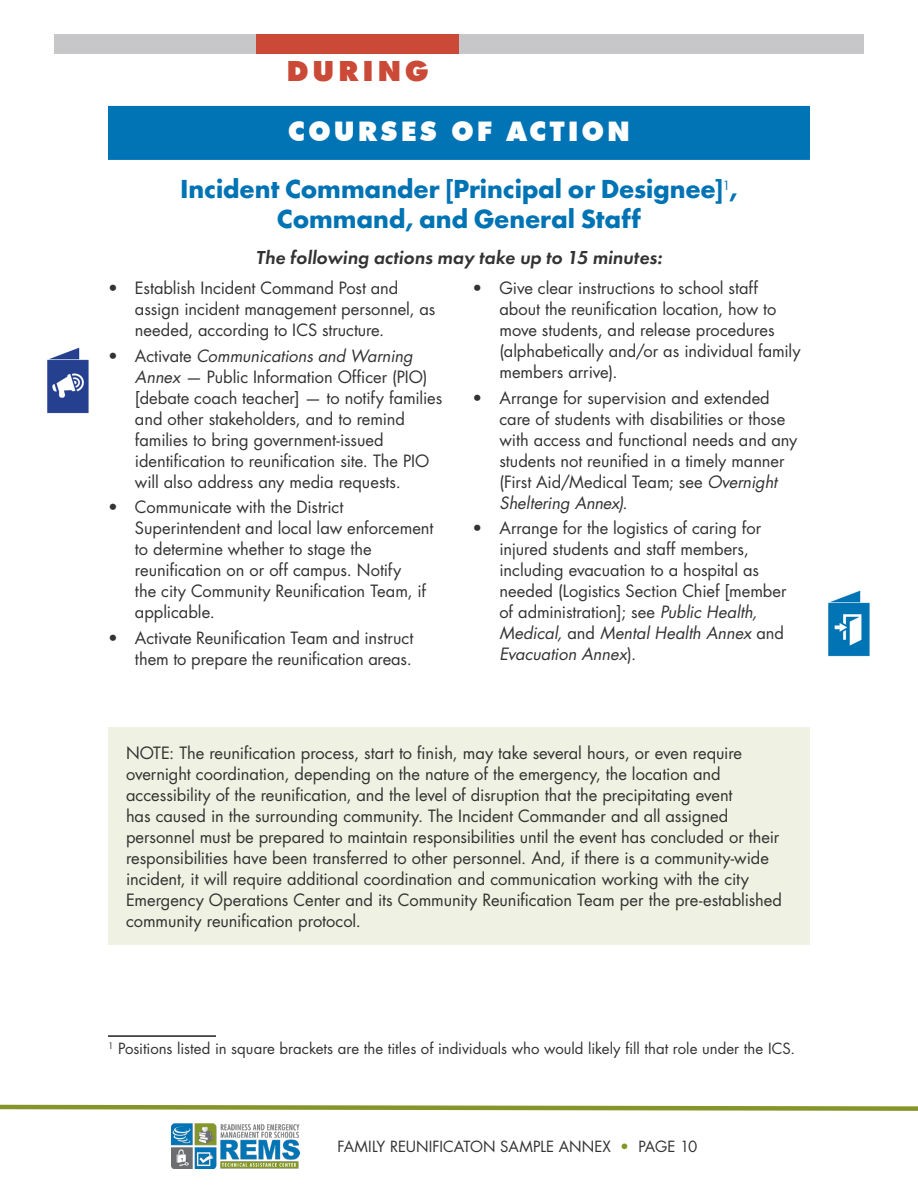
<style>
.page{position:relative;width:918px;height:1188px;background:#fff}
.page>*{position:absolute;margin:0;border:0;box-sizing:border-box;transform-origin:0 0}
.t1{font:800 30px "Futura PT";letter-spacing:.115em;color:#cb4a37}
.t2{font:900 27px "Futura BT";letter-spacing:.105em;color:#fff}
.t3{font:700 24px/30px "Futura Std";letter-spacing:.005em;color:#0073b4;text-align:center}
.t4{font:italic 600 19.5px "Futura PT";letter-spacing:.005em;color:#323332}
.t5{font:16.5px/21px "Futura Std";letter-spacing:-.005em;color:#323332}
.t6{font:15px "Futura Std";color:#323332}
.s1{font-style:italic}
.s2{color:#859529}
</style>
<div class="page">
<div style="left:54px;top:35px;width:202px;height:19px;background:#c7c7c9"></div>
<div style="left:459px;top:35px;width:203px;height:19px;background:#c7c7c9"></div>
<div style="left:662px;top:35px;width:202px;height:19px;background:#c7c7c9"></div>
<div style="left:256px;top:35px;width:203px;height:19px;background:#cb4a37"></div>
<img style="left:171px;top:1124px;width:129px;height:45px">
<svg style="left:0;top:1105px;width:918px;height:6px;background:#a3af5f"></svg>
<div style="left:108px;top:106px;width:702px;height:54px;background:#0074b4"></div>
<hr style="left:108px;top:1035px;width:108px;height:2px;background:#231f20">
<img style="left:47px;top:348px;width:42px;height:66px">
<img style="left:828px;top:590px;width:42px;height:66px">
<div style="left:108px;top:728px;width:702px;height:217px;background:#eff1e2"></div>
<h1 class="t1" style="left:287px;top:52px;width:144px">DURING</h1>
<h3 class="t2" style="left:288px;top:115px;width:344px">COURSES OF ACTION</h3>
<h4 class="t3" style="left:181px;top:174px;width:558px">Incident Commander [Principal or Designee]<sup>1</sup>,<br>Command, and General Staff</h4>
<p class="t4" style="left:256px;top:245px;width:408px">The following actions may take up to 15 minutes:</p>
<p class="t5" style="left:135px;top:278px;width:302px;text-indent:-27px">• Establish Incident Command Post and assign incident management personnel, as needed, according to ICS structure.</p>
<p class="t5" style="left:135px;top:345px;width:309px;text-indent:-27px">• Activate <span class="s1">Communications and Warning Annex —</span> Public Information Officer (PIO) [debate coach teacher] — to notify families and other stakeholders, and to remind families to bring government-issued identification to reunification site. The PIO will also address any media requests.</p>
<p class="t5" style="left:135px;top:497px;width:300px;text-indent:-27px">• Communicate with the District Superintendent and local law enforcement to determine whether to stage the reunification on or off campus. Notify<br>the city Community Reunification Team, if applicable.</p>
<p class="t5" style="left:108px;top:627px;width:307px;text-align:right">• Activate Reunification Team and instruct them to prepare the reunification areas.</p>
<p class="t5" style="left:499px;top:278px;width:303px;text-indent:-27px">• Give clear instructions to school staff about the reunification location, how to move students, and release procedures (alphabetically and/or as individual family members arrive).</p>
<p class="t5" style="left:499px;top:387px;width:299px;text-indent:-27px">• Arrange for supervision and extended care of students with disabilities or those with access and functional needs and any students not reunified in a timely manner (First Aid/Medical Team; see <span class="s1">Overnight Sheltering Annex)</span>.</p>
<p class="t5" style="left:499px;top:518px;width:289px;text-indent:-27px">• Arrange for the logistics of caring for injured students and staff members, including evacuation to a hospital as needed (Logistics Section Chief [member of administration]; see <span class="s1">Public Health, Medical,</span> and <span class="s1">Mental Health Annex</span> and <span class="s1">Evacuation Annex</span>).</p>
<p class="t5" style="left:126px;top:743px;width:658px">NOTE: The reunification process, start to finish, may take several hours, or even require overnight coordination, depending on the nature of the emergency, the location and accessibility of the reunification, and the level of disruption that the precipitating event<br>has caused in the surrounding community. The Incident Commander and all assigned personnel must be prepared to maintain responsibilities until the event has concluded or their responsibilities have been transferred to other personnel. And, if there is a community-wide incident, it will require additional coordination and communication working with the city Emergency Operations Center and its Community Reunification Team per the pre-established community reunification protocol.</p>
<p class="t6" style="left:108px;top:1039px;width:689px"><sup>1</sup> Positions listed in square brackets are the titles of individuals who would likely fill that role under the ICS.</p>
<p class="t6" style="left:338px;top:1137px;width:361px">FAMILY REUNIFICATON SAMPLE ANNEX <span class="s2">•</span> PAGE 10</p>
</div>
